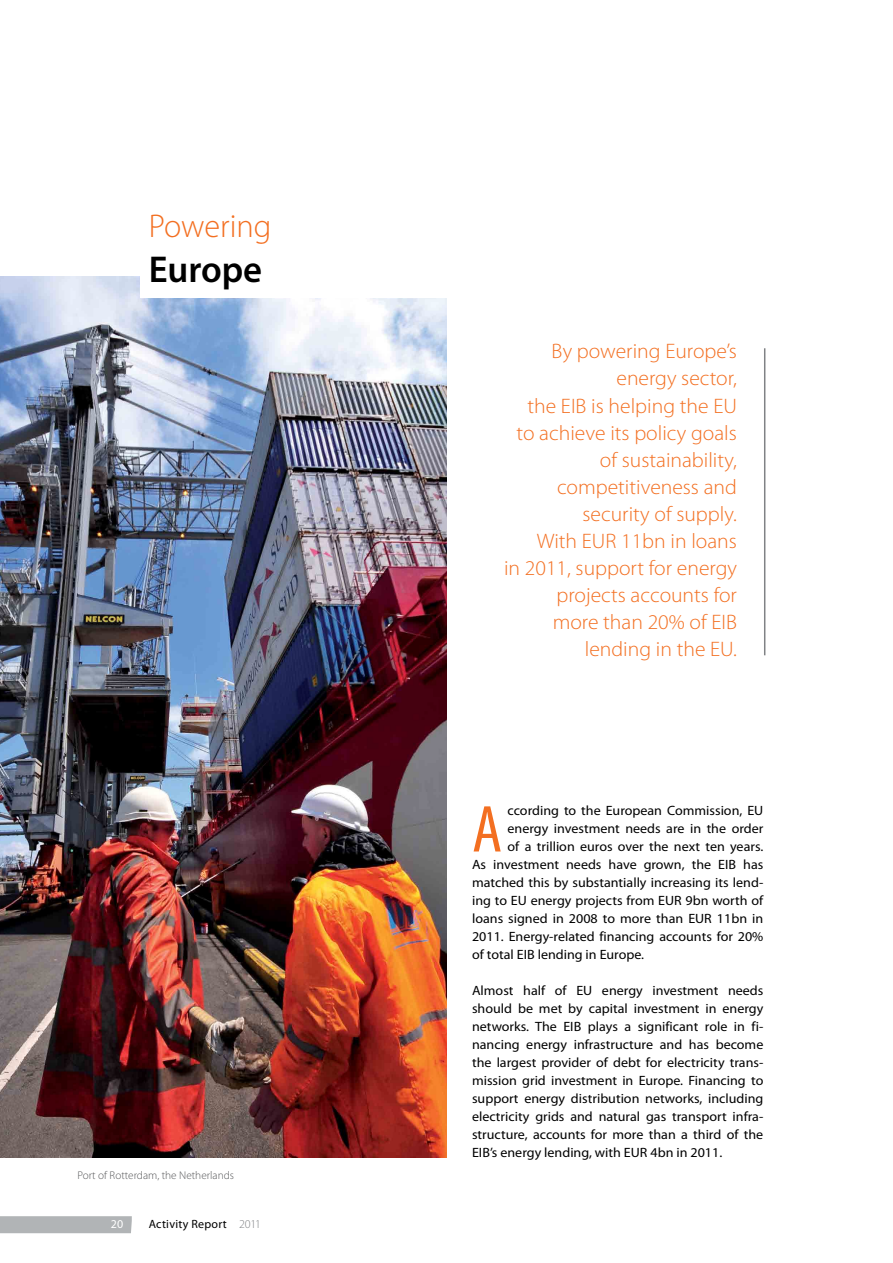
<style>
.page{position:relative;width:893px;height:1263px;background:#fff}
.page>*{position:absolute;margin:0;border:0;box-sizing:border-box;transform-origin:0 0}
.t1{font:condensed 66.9px "Myriad Pro";color:#f36f21;scale:1.04 1}
.t2{font:600 37.5px "Myriad Pro";color:#000}
.t3{font:300 33px "Myriad Pro";color:#f36f21}
.t4{font:300 21px/27px "Myriad Pro";color:#f36f21;text-align:right}
.t5{font:13.5px/18px "Myriad Pro";color:#000;text-align:justify;scale:1.04 1}
.t6{font:12px "Myriad Pro";letter-spacing:.02em;color:#000}
.t7{font:12px "Myriad Pro";color:#fff}
.t8{font:300 11.25px "Myriad Pro";color:#58595b}
.s1{font-weight:300;color:#808285}
</style>
<div class="page">
<div style="left:0;top:1216px;width:132px;height:17px;background:#b1b4b6"></div>
<img style="left:0;top:276px;width:446px;height:881px">
<hr style="left:764px;top:348px;width:1px;height:307px;background:#808285">
<div style="left:140px;top:213px;width:634px;height:85px;background:#fff"></div>
<h3 class="t3" style="left:149px;top:208px;width:124px">Powering</h3>
<h2 class="t2" style="left:149px;top:246px;width:115px">Europe</h2>
<p class="t8" style="left:77px;top:1169px;width:158px">Port of Rotterdam, the Netherlands</p>
<p class="t7" style="left:111px;top:1217px;width:14px">20</p>
<p class="t6" style="left:149px;top:1216px;width:114px">Activity Report <span class="s1">2011</span></p>
<p class="t4" style="left:504px;top:338px;width:234px">By powering Europe’s energy sector,<br>the EIB is helping the EU<br>to achieve its policy goals of sustainability, competitiveness and security of supply.<br>With EUR 11bn in loans<br>in 2011, support for energy projects accounts for<br>more than 20% of EIB lending in the EU.</p>
<h1 class="t1" style="left:472px;top:789px;width:31px">A</h1>
<p class="t5" style="left:508px;top:802px;width:247px">ccording to the European Commission, EU</p>
<p class="t5" style="left:508px;top:820px;width:247px">energy investment needs are in the order</p>
<p class="t5" style="left:508px;top:838px;width:247px">of a trillion euros over the next ten years.</p>
<p class="t5" style="left:472px;top:856px;width:282px">As investment needs have grown, the EIB has</p>
<p class="t5" style="left:472px;top:874px;width:282px">matched this by substantially increasing its lend-</p>
<p class="t5" style="left:472px;top:892px;width:282px">ing to EU energy projects from EUR 9bn worth of</p>
<p class="t5" style="left:472px;top:910px;width:282px">loans signed in 2008 to more than EUR 11bn in</p>
<p class="t5" style="left:472px;top:928px;width:282px">2011. Energy-related financing accounts for 20%</p>
<p class="t5" style="left:472px;top:946px;width:167px">of total EIB lending in Europe.</p>
<p class="t5" style="left:472px;top:982px;width:282px">Almost half of EU energy investment needs should be met by capital investment in energy networks. The EIB plays a significant role in fi&shy;nancing energy infrastructure and has become the largest provider of debt for electricity trans&shy;mission grid investment in Europe. Financing to support energy distribution networks, including electricity grids and natural gas transport infra&shy;structure, accounts for more than a third of the EIB’s energy lending, with EUR 4bn in 2011.</p>
</div>
